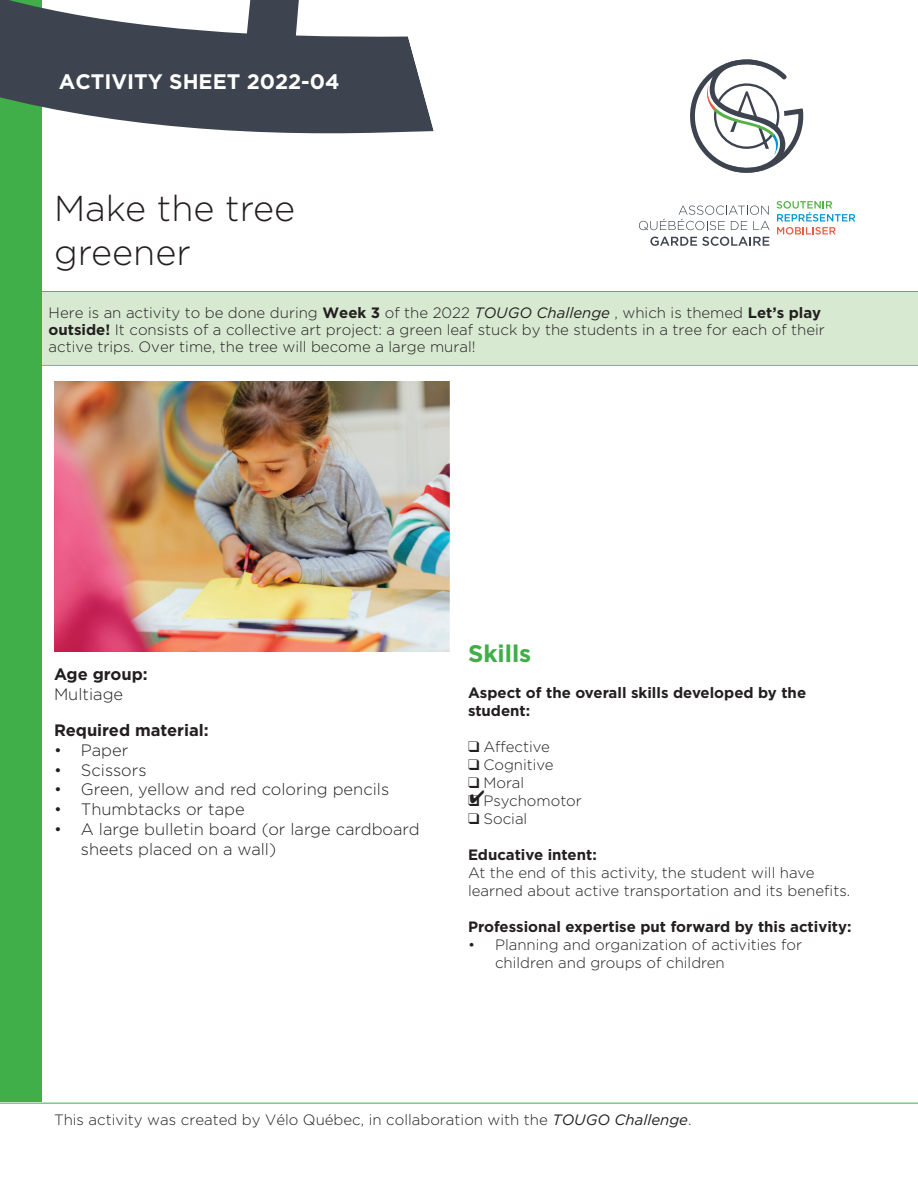
<style>
.page{position:relative;width:918px;height:1188px;background:#fff}
.page>*{position:absolute;margin:0;border:0;box-sizing:border-box;transform-origin:0 0}
.t1{font:300 36px/43.2px "Gotham";color:#231f20}
.t2{font:700 24px "Gotham";color:#40ae49}
.t3{font:700 21px "Gotham";color:#fff}
.t4{font:300 16.5px/19.8px "Gotham";color:#231f20}
.t5{font:700 16.5px "Gotham";color:#231f20}
.t6{font:300 15px/18px "Gotham";color:#231f20}
.t7{font:700 15px/18px "Gotham";color:#231f20}
.s1{font-weight:700}
.s2{font-weight:400;font-style:italic}
</style>
<div class="page">
<hr style="left:0;top:291px;width:918px;height:1px;background:#40ae49">
<hr style="left:0;top:365px;width:918px;height:1px;background:#40ae49">
<hr style="left:0;top:1103px;width:918px;height:1px;background:#40ae49">
<svg style="left:639px;top:206px;width:131px;height:24px"></svg>
<svg style="left:650px;top:237px;width:119px;height:9px"></svg>
<svg style="left:777px;top:201px;width:78px;height:34px"></svg>
<svg style="left:690px;top:59px;width:114px;height:114px"></svg>
<div style="left:0;top:292px;width:918px;height:72px;background:#d8e9d2"></div>
<div style="left:1px;top:0;width:41px;height:1102px;background:#40ae49"></div>
<svg style="left:0;top:0;width:299px;height:19px"></svg>
<svg style="left:0;top:19px;width:434px;height:128px;fill:#3e444f"></svg>
<img style="left:54px;top:381px;width:395px;height:270px">
<h3 class="t3" style="left:59px;top:70px;width:282px">ACTIVITY SHEET 2022-04</h3>
<h1 class="t1" style="left:54px;top:187px;width:243px">Make the tree greener</h1>
<p class="t6" style="left:49px;top:304px;width:778px;line-height:17px">Here is an activity to be done during <span class="s1">Week 3</span> of the 2022 <span class="s2">TOUGO Challenge</span> , which is themed <span class="s1">Let’s play outside!</span> It consists of a collective art project: a green leaf stuck by the students in a tree for each of their active trips. Over time, the tree will become a large mural!</p>
<p class="t5" style="left:54px;top:665px;width:95px">Age group:</p>
<p class="t4" style="left:54px;top:684px;width:71px">Multiage</p>
<p class="t5" style="left:54px;top:721px;width:156px">Required material:</p>
<p class="t4" style="left:54px;top:740px;width:76px">• Paper</p>
<p class="t4" style="left:54px;top:760px;width:94px">• Scissors</p>
<p class="t4" style="left:54px;top:779px;width:337px">• Green, yellow and red coloring pencils</p>
<p class="t4" style="left:54px;top:799px;width:192px">• Thumbtacks or tape</p>
<p class="t4" style="left:81px;top:819px;width:340px;text-indent:-27px">• A large bulletin board (or large cardboard sheets placed on a wall)</p>
<h2 class="t2" style="left:468px;top:639px;width:65px">Skills</h2>
<p class="t7" style="left:468px;top:683px;width:340px">Aspect of the overall skills developed by the student:</p>
<p class="t6" style="left:468px;top:737px;width:83px">❑ Affective</p>
<p class="t6" style="left:468px;top:755px;width:87px">❑ Cognitive</p>
<p class="t6" style="left:468px;top:773px;width:58px">❑ Moral</p>
<p class="t6" style="left:468px;top:791px;width:115px">❑ Psychomotor</p>
<p class="t6" style="left:468px;top:809px;width:61px">❑ Social</p>
<p class="t7" style="left:468px;top:845px;width:130px">Educative intent:</p>
<p class="t6" style="left:468px;top:863px;width:384px">At the end of this activity, the student will have learned about active transportation and its benefits.</p>
<p class="t7" style="left:468px;top:917px;width:385px">Professional expertise put forward by this activity:</p>
<p class="t6" style="left:495px;top:935px;width:309px;text-indent:-27px">• Planning and organization of activities for children and groups of children</p>
<p class="t6" style="left:54px;top:1110px;width:639px">This activity was created by Vélo Québec, in collaboration with the <span class="s2">TOUGO Challenge</span>.</p>
</div>
